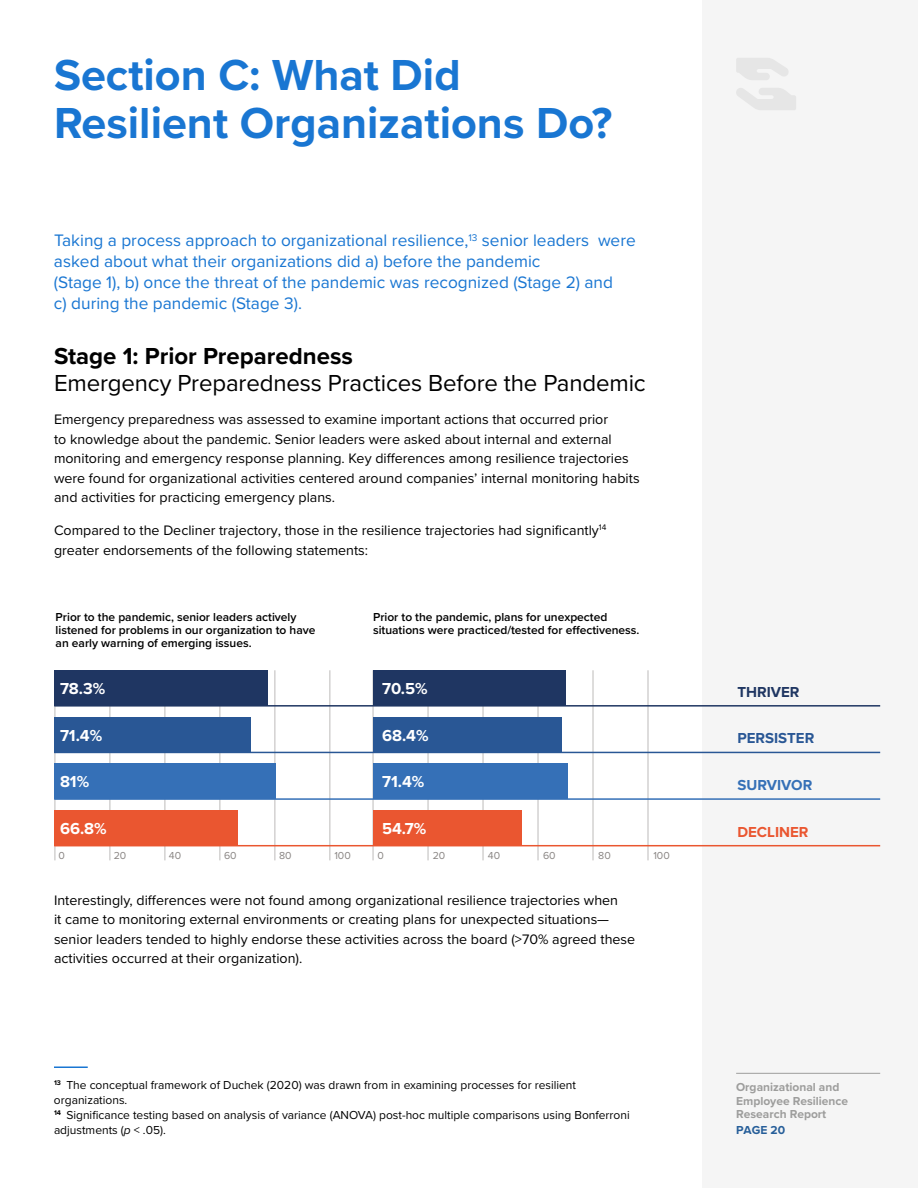
<style>
.page{position:relative;width:918px;height:1188px;background:#fff}
.page>*{position:absolute;margin:0;border:0;box-sizing:border-box;transform-origin:0 0}
.t1{font:700 45px/48px "Proxima Nova";color:#1976d2}
.t2{font:24px "Proxima Nova";letter-spacing:-.005em;color:#000}
.t3{font:700 24px "Proxima Nova";color:#000}
.t4{font:17.25px/21px "Proxima Nova";color:#1976d2}
.t5{font:700 16.5px "Proxima Nova";color:#fff}
.t6{font:700 15px "Proxima Nova";color:#295795}
.t7{font:700 15px "Proxima Nova";color:#3570b7}
.t8{font:700 15px "Proxima Nova";color:#ea5630}
.t9{font:700 15px "Proxima Nova";color:#1f3662}
.t10{font:14.25px/19.5px "Proxima Nova";color:#000}
.t11{font:12px/15px "Proxima Nova";color:#000}
.t12{font:600 12px/13.4px "Proxima Nova";color:#000}
.t13{font:700 12px/13.5px "Proxima Nova";color:#9d9d9c}
.t14{font:700 12px "Proxima Nova";color:#265e99}
.t15{font:10.5px "Proxima Nova";color:#898583}
.s1{font-style:italic}
</style>
<div class="page">
<div style="left:702px;top:0;width:216px;height:1188px;background:#f5f5f5"></div>
<hr style="left:736px;top:1073px;width:144px;height:1px;background:#9d9d9c">
<hr style="left:54px;top:1066px;width:34px;height:2px;background:#1976d2">
<hr style="left:55px;top:670px;width:1px;height:190px;background:#bdbbba">
<hr style="left:110px;top:670px;width:1px;height:190px;background:#bdbbba">
<hr style="left:165px;top:670px;width:1px;height:190px;background:#bdbbba">
<hr style="left:220px;top:670px;width:1px;height:190px;background:#bdbbba">
<hr style="left:275px;top:670px;width:1px;height:190px;background:#bdbbba">
<hr style="left:330px;top:670px;width:1px;height:190px;background:#bdbbba">
<hr style="left:373px;top:670px;width:1px;height:190px;background:#bdbbba">
<hr style="left:428px;top:670px;width:1px;height:190px;background:#bdbbba">
<hr style="left:483px;top:670px;width:1px;height:190px;background:#bdbbba">
<hr style="left:538px;top:670px;width:1px;height:190px;background:#bdbbba">
<hr style="left:593px;top:670px;width:1px;height:190px;background:#bdbbba">
<hr style="left:648px;top:670px;width:1px;height:190px;background:#bdbbba">
<hr style="left:54px;top:705px;width:826px;height:2px;background:#1f3662">
<hr style="left:54px;top:752px;width:826px;height:1px;background:#295795">
<hr style="left:54px;top:798px;width:826px;height:2px;background:#3570b7">
<hr style="left:54px;top:845px;width:826px;height:1px;background:#ea5630">
<div style="left:373px;top:810px;width:149px;height:36px;background:#ea5630"></div>
<div style="left:373px;top:717px;width:188px;height:35px;background:#295795"></div>
<div style="left:373px;top:670px;width:192px;height:36px;background:#1f3662"></div>
<div style="left:373px;top:764px;width:195px;height:35px;background:#3570b7"></div>
<div style="left:54px;top:810px;width:184px;height:36px;background:#ea5630"></div>
<div style="left:54px;top:717px;width:196px;height:35px;background:#295795"></div>
<div style="left:54px;top:670px;width:214px;height:36px;background:#1f3662"></div>
<div style="left:54px;top:764px;width:222px;height:35px;background:#3570b7"></div>
<h1 class="t1" style="left:54px;top:50px;width:560px">Section C: What Did<br>Resilient Organizations Do?</h1>
<p class="t4" style="left:54px;top:229px;width:583px">Taking a process approach to organizational resilience,<sup>13</sup> senior leaders were asked about what their organizations did a) before the pandemic<br>(Stage 1), b) once the threat of the pandemic was recognized (Stage 2) and<br>c) during the pandemic (Stage 3).</p>
<h2 class="t3" style="left:54px;top:338px;width:301px">Stage 1: Prior Preparedness</h2>
<h2 class="t2" style="left:54px;top:365px;width:593px">Emergency Preparedness Practices Before the Pandemic</h2>
<p class="t10" style="left:54px;top:409px;width:587px">Emergency preparedness was assessed to examine important actions that occurred prior<br>to knowledge about the pandemic. Senior leaders were asked about internal and external monitoring and emergency response planning. Key differences among resilience trajectories were found for organizational activities centered around companies’ internal monitoring habits and activities for practicing emergency plans.</p>
<p class="t10" style="left:54px;top:520px;width:554px">Compared to the Decliner trajectory, those in the resilience trajectories had significantly<sup>14 </sup>greater endorsements of the following statements:</p>
<p class="t12" style="left:56px;top:610px;width:261px">Prior to the pandemic, senior leaders actively listened for problems in our organization to have an early warning of emerging issues.</p>
<p class="t5" style="left:60px;top:676px;width:47px">78.3%</p>
<p class="t5" style="left:60px;top:723px;width:44px">71.4%</p>
<p class="t5" style="left:60px;top:770px;width:31px">81%</p>
<p class="t5" style="left:60px;top:816px;width:48px">66.8%</p>
<p class="t12" style="left:373px;top:610px;width:268px">Prior to the pandemic, plans for unexpected situations were practiced/tested for e ectiveness.</p>
<p class="t5" style="left:382px;top:676px;width:47px">70.5%</p>
<p class="t5" style="left:382px;top:723px;width:48px">68.4%</p>
<p class="t5" style="left:382px;top:770px;width:44px">71.4%</p>
<p class="t5" style="left:382px;top:816px;width:46px">54.7%</p>
<p class="t15" style="left:58px;top:848px;width:8px">0</p>
<p class="t15" style="left:114px;top:848px;width:14px">20</p>
<p class="t15" style="left:169px;top:848px;width:14px">40</p>
<p class="t15" style="left:224px;top:848px;width:14px">60</p>
<p class="t15" style="left:279px;top:848px;width:14px">80</p>
<p class="t15" style="left:334px;top:848px;width:18px">100</p>
<p class="t15" style="left:378px;top:848px;width:8px">0</p>
<p class="t15" style="left:433px;top:848px;width:14px">20</p>
<p class="t15" style="left:488px;top:848px;width:14px">40</p>
<p class="t15" style="left:543px;top:848px;width:14px">60</p>
<p class="t15" style="left:598px;top:848px;width:14px">80</p>
<p class="t15" style="left:653px;top:848px;width:18px">100</p>
<p class="t10" style="left:54px;top:890px;width:583px">Interestingly, differences were not found among organizational resilience trajectories when<br>it came to monitoring external environments or creating plans for unexpected situations— senior leaders tended to highly endorse these activities across the board (&gt;70% agreed these activities occurred at their organization).</p>
<p class="t11" style="left:54px;top:1077px;width:577px"><sup>13</sup> The conceptual framework of Duchek (2020) was drawn from in examining processes for resilient organizations.<br><sup>14</sup> Significance testing based on analysis of variance (ANOVA) post-hoc multiple comparisons using Bonferroni adjustments (<span class="s1">p</span> &lt; .05).</p>
<p class="t9" style="left:737px;top:681px;width:64px">THRIVER</p>
<p class="t6" style="left:737px;top:727px;width:78px">PERSISTER</p>
<p class="t7" style="left:737px;top:774px;width:76px">SURVIVOR</p>
<p class="t8" style="left:737px;top:821px;width:73px">DECLINER</p>
<p class="t13" style="left:736px;top:1080px;width:114px">Organizational and<br>Employee Resilience<br>Research Report</p>
<p class="t14" style="left:736px;top:1121px;width:51px">PAGE 20</p>
</div>
